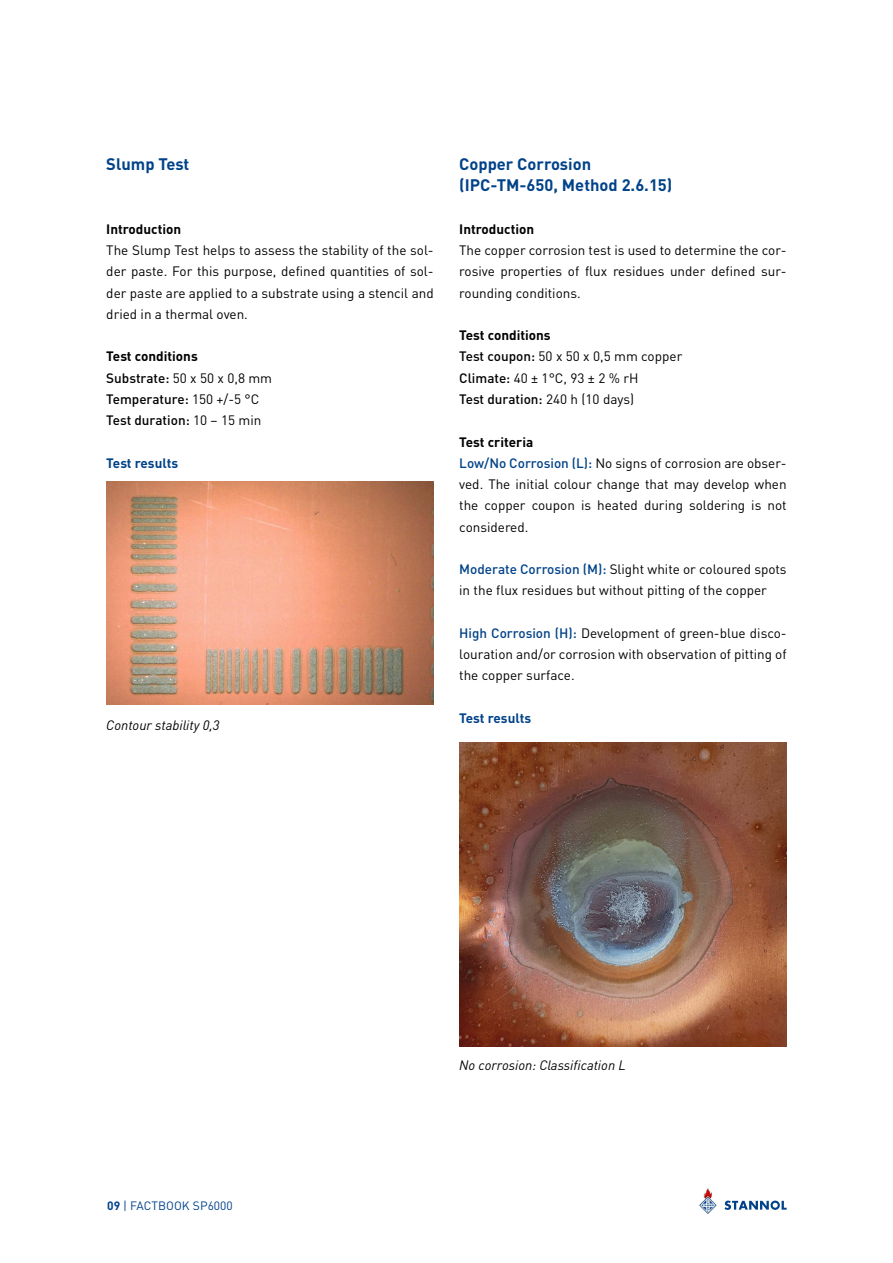
<style>
.page{position:relative;width:893px;height:1263px;background:#fff}
.page>*{position:absolute;margin:0;border:0;box-sizing:border-box;transform-origin:0 0}
.t1{font:700 16.5px/21.3px "DIN Pro";color:#004289}
.t2{font:13.5px/21.3px "DIN Pro";color:#000;text-align:justify}
.t3{font:500 13.5px/21.3px "DIN Pro";color:#000}
.t4{font:italic 13.5px "DIN Pro";color:#000}
.t5{font:700 13.5px "DIN Pro";color:#000}
.t6{font:700 13.5px "DIN Pro";color:#004289}
.t7{font:12px "DIN Pro";color:#004289}
.s1{font-weight:700}
.s2{font-weight:400}
.s3{font-weight:500}
.s4{font-weight:500;color:#004289}
</style>
<div class="page">
<svg style="left:724px;top:1200px;width:63px;height:10px"></svg>
<svg style="left:699px;top:1188px;width:18px;height:26px"></svg>
<img style="left:459px;top:743px;width:328px;height:303px">
<img style="left:106px;top:482px;width:328px;height:223px">
<p class="t1" style="left:106px;top:152px;width:85px">Slump Test</p>
<p class="t5" style="left:106px;top:218px;width:76px">Introduction</p>
<p class="t2" style="left:106px;top:238px;width:329px">The Slump Test helps to assess the stability of the sol&shy;der paste. For this purpose, defined quantities of sol&shy;der paste are applied to a substrate using a stencil and dried in a thermal oven.</p>
<p class="t3" style="left:106px;top:344px;width:167px"><span class="s1">Test conditions<br></span>Substrate: <span class="s2">50 x 50 x 0,8 mm<br></span>Temperature: <span class="s2">150 +/-5 °C<br></span>Test duration: <span class="s2">10 – 15 min</span></p>
<p class="t6" style="left:106px;top:452px;width:74px">Test results</p>
<p class="t4" style="left:106px;top:714px;width:115px">Contour stability 0,3</p>
<p class="t1" style="left:459px;top:152px;width:215px">Copper Corrosion (IPC-TM-650, Method 2.6.15)</p>
<p class="t5" style="left:459px;top:218px;width:76px">Introduction</p>
<p class="t2" style="left:459px;top:238px;width:329px">The copper corrosion test is used to determine the cor&shy;rosive properties of flux residues under defined sur&shy;rounding conditions.</p>
<p class="t2" style="left:459px;top:323px;width:225px;text-align:left"><span class="s1">Test conditions<br></span><span class="s3">Test coupon:</span> 50 x 50 x 0,5 mm copper<br><span class="s3">Climate:</span> 40 ± 1°C, 93 ± 2 % rH<br><span class="s3">Test duration:</span> 240 h (10 days)</p>
<p class="t2" style="left:459px;top:430px;width:329px;text-align:left"><span class="s1">Test criteria<br></span><span class="s4">Low/No Corrosion (L):</span> No signs of corrosion are obser&shy;ved. The initial colour change that may develop when the copper coupon is heated during soldering is not considered.</p>
<p class="t2" style="left:459px;top:557px;width:329px"><span class="s4">Moderate Corrosion (M):</span> Slight white or coloured spots in the flux residues but without pitting of the copper</p>
<p class="t2" style="left:459px;top:621px;width:329px"><span class="s4">High Corrosion (H):</span> Development of green-blue disco&shy;louration and/or corrosion with observation of pitting of the copper surface.</p>
<p class="t6" style="left:459px;top:707px;width:74px">Test results</p>
<p class="t7" style="left:107px;top:1196px;width:127px"><span class="s1">09</span> | FACTBOOK SP6000</p>
<p class="t4" style="left:459px;top:1054px;width:168px">No corrosion: Classification L</p>
</div>
